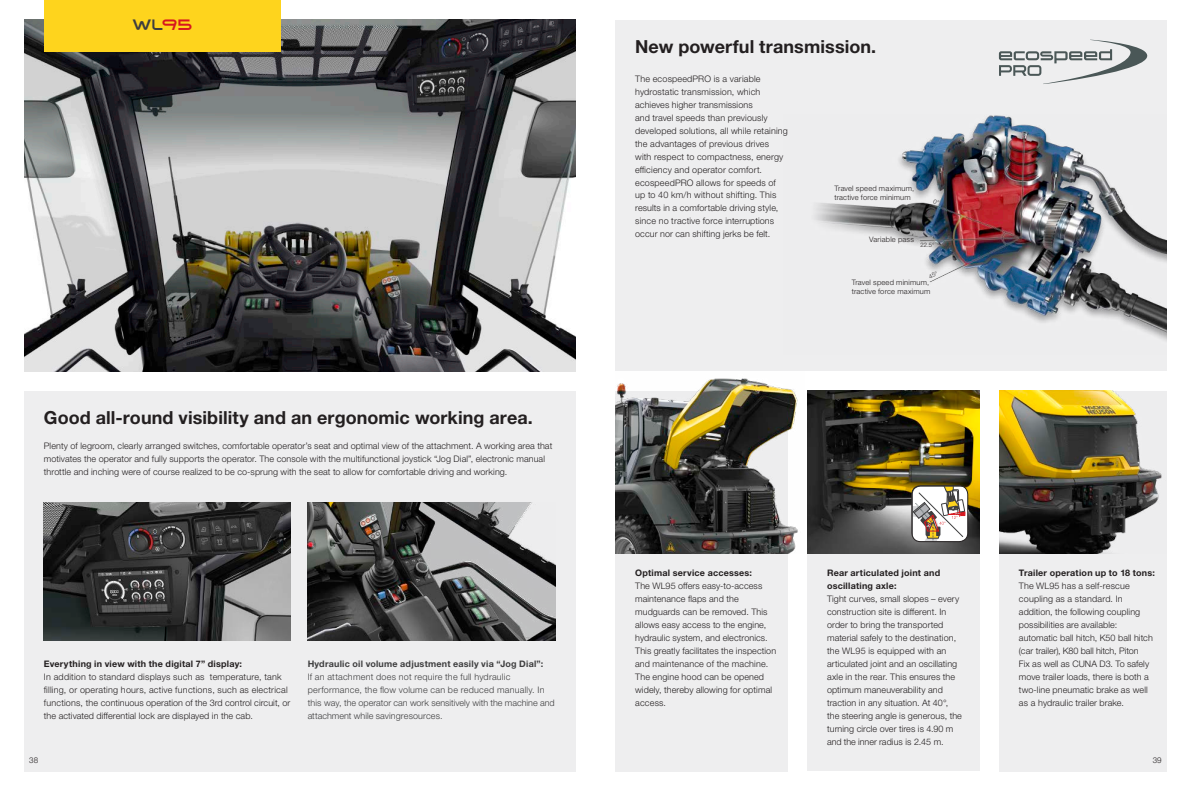
<style>
.page{position:relative;width:1191px;height:791px;background:#fff}
.page>*{position:absolute;margin:0;border:0;box-sizing:border-box;transform-origin:0 0}
.t1{font:700 18px "Helvetica Neue LTW1 G";letter-spacing:.005em;color:#231f20}
.t2{font:16px "Wacker Neuson";color:#3e3e3f}
.t3{font:300 9px/13px "Helvetica Neue LTW1 G";letter-spacing:.01em;color:#231f20}
.t4{font:300 9px/13px "Helvetica Neue LTW1 G";letter-spacing:.015em;color:#3e3e3f}
.t5{font:700 9px/13px "Helvetica Neue LTW1 G";letter-spacing:.025em;color:#231f20}
.t6{font:700 9px "Helvetica Neue LTW1 G";letter-spacing:.025em;color:#3e3e3f}
.t7{font:300 8px "Helvetica Neue LTW1 G";color:#231f20}
.t8{font:300 7.5px/9px "Helvetica Neue LTW1 G";letter-spacing:.025em;color:#231f20}
.t9{font:300 6px "Helvetica Neue LTW1 G";color:#231f20}
.s1{color:#d7171f}
</style>
<div class="page">
<div style="left:807px;top:532px;width:172px;height:239px;background:#eeeeef"></div>
<div style="left:615px;top:391px;width:172px;height:380px;background:#eeeeef"></div>
<div style="left:999px;top:391px;width:167px;height:380px;background:#eeeeef"></div>
<img style="left:24px;top:20px;width:551px;height:351px">
<div style="left:615px;top:20px;width:551px;height:351px;background:#eeeeef"></div>
<div style="left:44px;top:0;width:237px;height:51px;background:#fed41d"></div>
<div style="left:24px;top:391px;width:551px;height:380px;background:#eeeeef"></div>
<img style="left:308px;top:503px;width:248px;height:137px">
<img style="left:615px;top:378px;width:183px;height:175px">
<img style="left:807px;top:391px;width:172px;height:162px">
<svg style="left:999px;top:40px;width:148px;height:44px"></svg>
<svg style="left:911px;top:486px;width:56px;height:56px"></svg>
<div style="left:911px;top:485px;width:57px;height:57px;border:1px solid #231f20;border-radius:9px"></div>
<img style="left:999px;top:391px;width:163px;height:162px">
<img style="left:815px;top:115px;width:351px;height:225px">
<img style="left:44px;top:503px;width:247px;height:137px">
<svg style="left:928px;top:271px;width:9px;height:8px"></svg>
<svg style="left:933px;top:199px;width:6px;height:5px"></svg>
<h2 class="t2" style="left:132px;top:18px;width:62px">WL<span class="s1">95</span></h2>
<h1 class="t1" style="left:44px;top:406px;width:490px">Good all-round visibility and an ergonomic working area.</h1>
<p class="t3" style="left:44px;top:440px;width:510px">Plenty of legroom, clearly arranged switches, comfortable operator’s seat and optimal view of the attachment. A working area that motivates the operator and fully supports the operator. The console with the multifunctional joystick “Jog Dial”, electronic manual throttle and inching were of course realized to be co-sprung with the seat to allow for comfortable driving and working.</p>
<p class="t5" style="left:44px;top:657px;width:200px">Everything in view with the digital 7” display:</p>
<p class="t3" style="left:44px;top:670px;width:248px">In addition to standard displays such as temperature, tank filling, or operating hours, active functions, such as electrical functions, the continuous operation of the 3rd control circuit, or the activated differential lock are displayed in the cab.</p>
<p class="t6" style="left:308px;top:658px;width:237px">Hydraulic oil volume adjustment easily via “Jog Dial”:</p>
<p class="t4" style="left:308px;top:670px;width:249px">If an attachment does not require the full hydraulic performance, the flow volume can be reduced manually. In this way, the operator can work sensitively with the machine and attachment while savingresources.</p>
<h1 class="t1" style="left:635px;top:35px;width:243px">New powerful transmission.</h1>
<p class="t3" style="left:635px;top:72px;width:154px">The ecospeedPRO is a variable hydrostatic transmission, which achieves higher transmissions<br>and travel speeds than previously developed solutions, all while retaining the advantages of previous drives<br>with respect to compactness, energy efficiency and operator comfort. ecospeedPRO allows for speeds of up to 40 km/h without shifting. This results in a comfortable driving style, since no tractive force interruptions occur nor can shifting jerks be felt.</p>
<p class="t8" style="left:834px;top:183px;width:81px">Travel speed maximum, tractive force minimum</p>
<p class="t8" style="left:869px;top:235px;width:46px">Variable pass</p>
<p class="t9" style="left:920px;top:241px;width:16px;rotate:-2deg">22.5°</p>
<p class="t8" style="left:851px;top:278px;width:80px">Travel speed minimum, tractive force maximum</p>
<p class="t5" style="left:635px;top:566px;width:118px">Optimal service accesses:</p>
<p class="t3" style="left:635px;top:579px;width:142px">The WL95 offers easy-to-access maintenance flaps and the mudguards can be removed. This allows easy access to the engine, hydraulic system, and electronics.<br>This greatly facilitates the inspection and maintenance of the machine.<br>The engine hood can be opened widely, thereby allowing for optimal access.</p>
<p class="t5" style="left:827px;top:566px;width:115px">Rear articulated joint and oscillating axle:</p>
<p class="t3" style="left:827px;top:592px;width:136px">Tight curves, small slopes – every construction site is different. In order to bring the transported material safely to the destination, the WL95 is equipped with an articulated joint and an oscillating axle in the rear. This ensures the optimum maneuverability and traction in any situation. At 40°, the steering angle is generous, the turning circle over tires is 4.90 m and the inner radius is 2.45 m.</p>
<p class="t5" style="left:1019px;top:566px;width:137px">Trailer operation up to 18 tons:</p>
<p class="t3" style="left:1019px;top:579px;width:135px">The WL95 has a self-rescue coupling as a standard. In addition, the following coupling possibilities are available: automatic ball hitch, K50 ball hitch (car trailer), K80 ball hitch, Piton<br>Fix as well as CUNA D3. To safely move trailer loads, there is both a two-line pneumatic brake as well as a hydraulic trailer brake.</p>
<p class="t7" style="left:29px;top:755px;width:10px">38</p>
<p class="t7" style="left:1152px;top:755px;width:10px">39</p>
</div>
